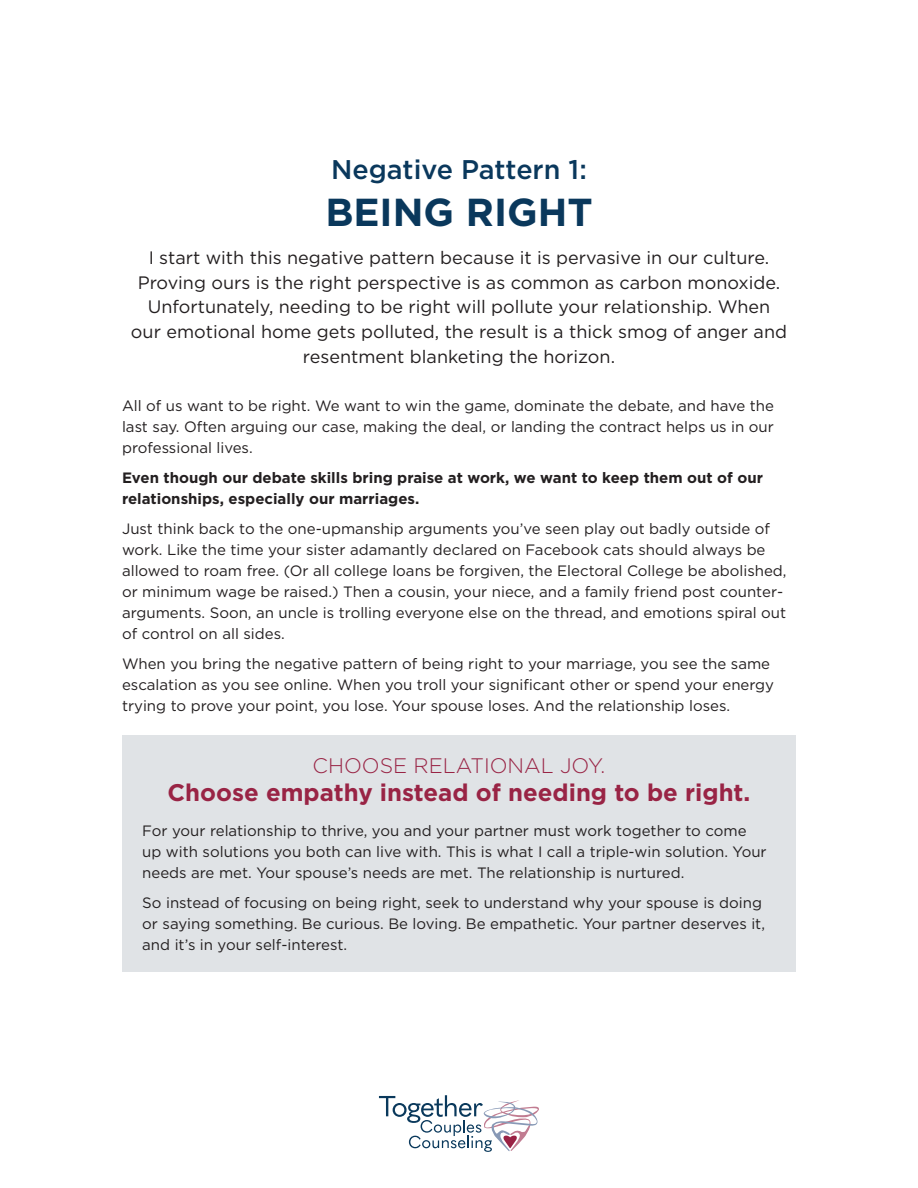
<style>
.page{position:relative;width:918px;height:1188px;background:#fff}
.page>*{position:absolute;margin:0;border:0;box-sizing:border-box;transform-origin:0 0}
.headline{font:700 39px "Gotham";color:#0a385c}
.headline-2{font:500 27px "Gotham";color:#0a385c}
.headline-3{font:700 24px "Gotham";color:#992445}
.headline-4{font:300 21px "Gotham";color:#992445}
.intro{font:18px/24.6px "Gotham";color:#231f20;text-align:center}
.body{font:15px/21px "Gotham";color:#231f20}
.body-2{font:700 15px/21px "Gotham";color:#231f20}
</style>
<div class="page">
<div style="left:122px;top:735px;width:674px;height:237px;background:#e0e3e6"></div>
<svg style="left:379px;top:1095px;width:160px;height:57px"></svg>
<p class="headline-2" style="left:331px;top:152px;width:257px">Negative Pattern 1:</p>
<p class="headline" style="left:325px;top:186px;width:269px">BEING RIGHT</p>
<p class="intro" style="left:131px;top:245px;width:658px">I start with this negative pattern because it is pervasive in our culture.<br>Proving ours is the right perspective is as common as carbon monoxide.<br>Unfortunately, needing to be right will pollute your relationship. When our emotional home gets polluted, the result is a thick smog of anger and resentment blanketing the horizon.</p>
<p class="body" style="left:122px;top:394px;width:653px;text-align:justify">All of us want to be right. We want to win the game, dominate the debate, and have the last say. Often arguing our case, making the deal, or landing the contract helps us in our professional lives.</p>
<p class="body-2" style="left:122px;top:467px;width:642px">Even though our debate skills bring praise at work, we want to keep them out of our relationships, especially our marriages.</p>
<p class="body" style="left:122px;top:517px;width:666px">Just think back to the one-upmanship arguments you’ve seen play out badly outside of work. Like the time your sister adamantly declared on Facebook cats should always be allowed to roam free. (Or all college loans be forgiven, the Electoral College be abolished, or minimum wage be raised.) Then a cousin, your niece, and a family friend post counter&shy;arguments. Soon, an uncle is trolling everyone else on the thread, and emotions spiral out of control on all sides.</p>
<p class="body" style="left:122px;top:652px;width:654px">When you bring the negative pattern of being right to your marriage, you see the same escalation as you see online. When you troll your significant other or spend your energy trying to prove your point, you lose. Your spouse loses. And the relationship loses.</p>
<p class="headline-4" style="left:313px;top:752px;width:294px">CHOOSE RELATIONAL JOY.</p>
<p class="headline-3" style="left:168px;top:777px;width:584px">Choose empathy instead of needing to be right.</p>
<p class="body" style="left:142px;top:820px;width:626px">For your relationship to thrive, you and your partner must work together to come up with solutions you both can live with. This is what I call a triple-win solution. Your needs are met. Your spouse’s needs are met. The relationship is nurtured.</p>
<p class="body" style="left:142px;top:892px;width:624px">So instead of focusing on being right, seek to understand why your spouse is doing or saying something. Be curious. Be loving. Be empathetic. Your partner deserves it, and it’s in your self-interest.</p>
</div>
